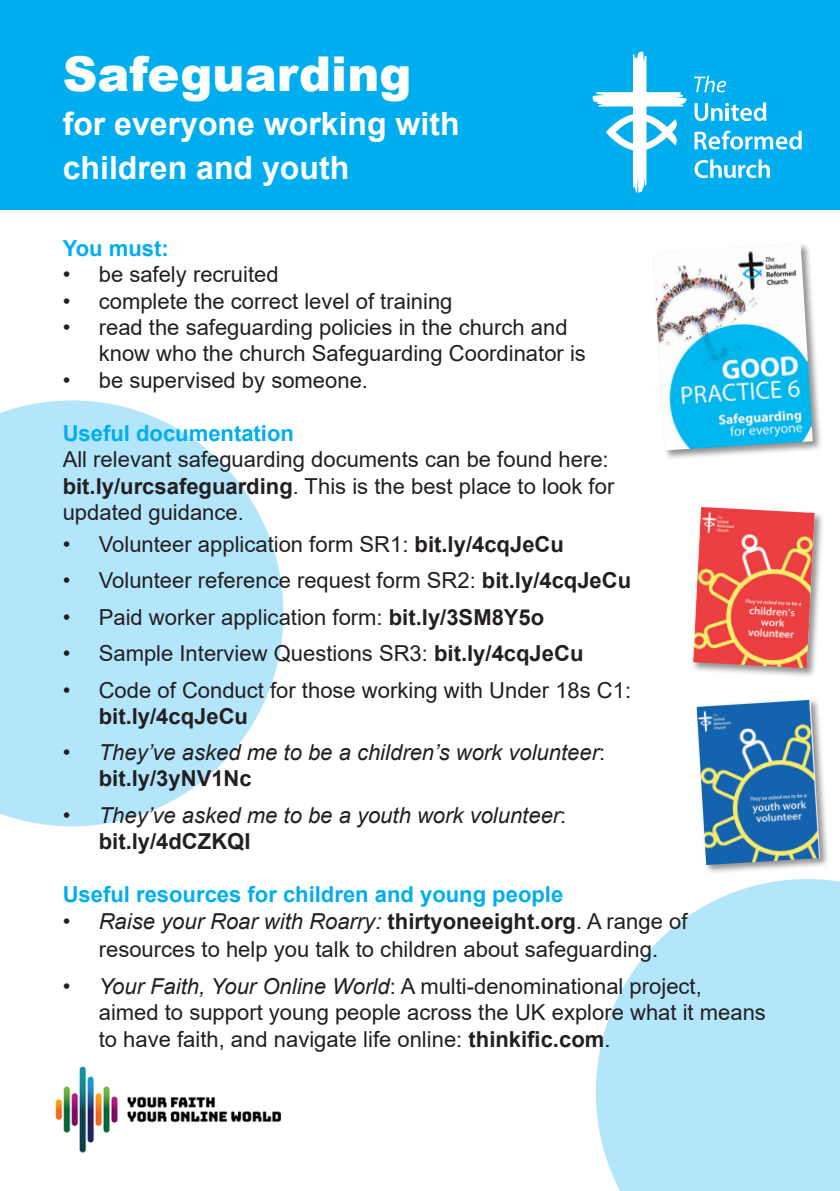
<style>
.page{position:relative;width:840px;height:1191px;background:#fff}
.page>*{position:absolute;margin:0;border:0;box-sizing:border-box;transform-origin:0 0}
.t1{font:900 48px "Arial";color:#fff}
.t2{font:700 32px/44px "Arial";color:#fff}
.t3{font:22px/26.4px "Arial";color:#231f20}
.t4{font:italic 22px/26px "Arial";color:#231f20}
.t5{font:700 22px "Arial";color:#00aeef}
.s1{font-weight:700}
.s2{font-style:normal}
.s3{font-weight:700;font-style:normal}
.s4{font-style:italic}
</style>
<div class="page">
<svg style="left:595px;top:879px;width:244px;height:312px;background:#bde9fa"></svg>
<svg style="left:0;top:400px;width:283px;height:426px;fill:#b3e6fa"></svg>
<div style="left:0;top:0;width:839px;height:210px;background:#00aeef"></div>
<svg style="left:592px;top:51px;width:94px;height:142px"></svg>
<svg style="left:694px;top:76px;width:31px;height:16px"></svg>
<svg style="left:694px;top:102px;width:71px;height:19px"></svg>
<svg style="left:694px;top:131px;width:107px;height:18px"></svg>
<svg style="left:694px;top:159px;width:75px;height:19px"></svg>
<div style="left:651px;top:242px;width:171px;height:218px;background:#231f20;opacity:.5"></div>
<img style="left:652px;top:244px;width:160px;height:206px">
<div style="left:690px;top:504px;width:134px;height:174px;background:#231f20;opacity:.5"></div>
<img style="left:692px;top:507px;width:122px;height:161px">
<img style="left:55px;top:1066px;width:227px;height:87px">
<div style="left:694px;top:698px;width:135px;height:176px;background:#231f20;opacity:.5"></div>
<img style="left:696px;top:700px;width:123px;height:165px">
<p class="t1" style="left:63px;top:39px;width:350px">Safeguarding</p>
<p class="t2" style="left:63px;top:102px;width:398px">for everyone working with children and youth</p>
<p class="t5" style="left:63px;top:233px;width:107px">You must:</p>
<p class="t3" style="left:63px;top:261px;width:217px">• be safely recruited</p>
<p class="t3" style="left:63px;top:287px;width:391px">• complete the correct level of training</p>
<p class="t3" style="left:99px;top:314px;width:488px;text-indent:-36px">• read the safeguarding policies in the church and know who the church Safeguarding Coordinator is</p>
<p class="t3" style="left:63px;top:367px;width:307px">• be supervised by someone.</p>
<p class="t5" style="left:63px;top:417px;width:233px">Useful documentation</p>
<p class="t3" style="left:63px;top:446px;width:553px">All relevant safeguarding documents can be found here: <span class="s1">bit.ly/urcsafeguarding</span>. This is the best place to look for updated guidance.</p>
<p class="t3" style="left:63px;top:531px;width:502px">• Volunteer application form SR1: <span class="s1">bit.ly/4cqJeCu</span></p>
<p class="t3" style="left:63px;top:567px;width:569px">• Volunteer reference request form SR2: <span class="s1">bit.ly/4cqJeCu</span></p>
<p class="t3" style="left:63px;top:603px;width:483px">• Paid worker application form: <span class="s1">bit.ly/3SM8Y5o</span></p>
<p class="t3" style="left:63px;top:640px;width:522px">• Sample Interview Questions SR3: <span class="s1">bit.ly/4cqJeCu</span></p>
<p class="t3" style="left:99px;top:676px;width:533px;text-indent:-36px">• Code of Conduct for those working with Under 18s C1: <span class="s1">bit.ly/4cqJeCu</span></p>
<p class="t4" style="left:99px;top:740px;width:507px;text-indent:-36px">• They’ve asked me to be a children’s work volunteer<span class="s2">: </span><span class="s3">bit.ly/3yNV1Nc</span></p>
<p class="t4" style="left:99px;top:802px;width:469px;text-indent:-36px">• They’ve asked me to be a youth work volunteer<span class="s2">: </span><span class="s3">bit.ly/4dCZKQI</span></p>
<p class="t5" style="left:63px;top:879px;width:502px">Useful resources for children and young people</p>
<p class="t3" style="left:63px;top:906px;width:626px;line-height:28.8px;text-align:center"><span class="s4">• Raise your Roar with Roarry:</span> <span class="s1">thirtyoneeight.org</span>. A range of resources to help you talk to children about safeguarding.</p>
<p class="t3" style="left:99px;top:972px;width:668px;text-indent:-36px"><span class="s4">• Your Faith, Your Online World</span>: A multi-denominational project, aimed to support young people across the UK explore what it means to have faith, and navigate life online: <span class="s1">thinkific.com</span>.</p>
</div>
